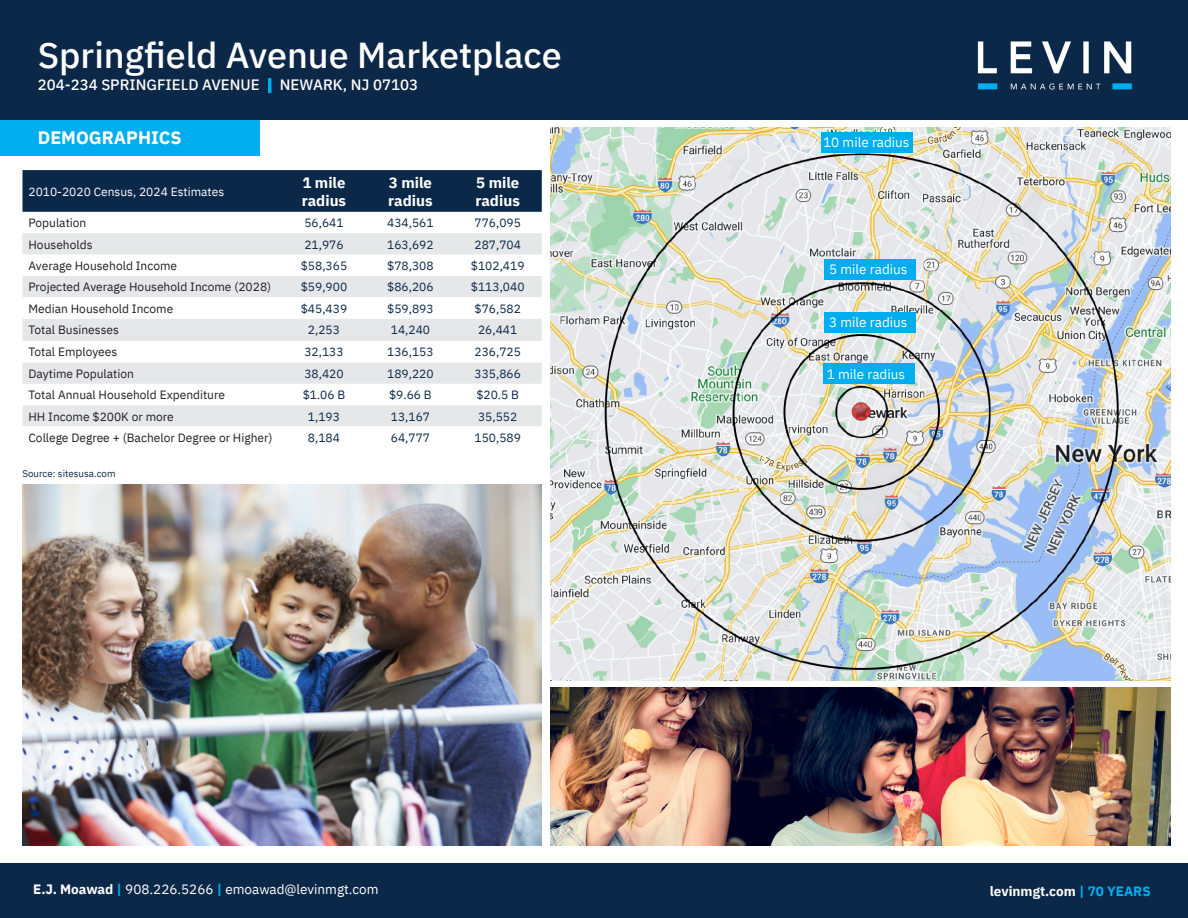
<style>
.page{position:relative;width:1188px;height:918px;background:#fff}
.page>*{position:absolute;margin:0;border:0;box-sizing:border-box;transform-origin:0 0}
.t1{font:500 36px "IBM Plex Sans";color:#fff}
.t2{font:700 18px "IBM Plex Sans";color:#fff}
.t3{font:500 15px "IBM Plex Sans";color:#fff}
.t4{font:700 15px "IBM Plex Sans";color:#fff}
.t5{font:13.5px "IBM Plex Sans";color:#fff}
.t6{font:700 13.5px "IBM Plex Sans";color:#fff}
.t7{font:12px "IBM Plex Sans";color:#231f20}
.t8{font:12px "IBM Plex Sans";color:#0b2848}
.t9{font:12px "IBM Plex Sans";color:#fff}
.t10{font:9.75px "IBM Plex Sans";color:#0b2848}
.s1{font-weight:700;color:#00adef}
.s2{font-weight:700}
.s3{font-weight:700;color:#00aeef}
.s4{color:#00adef}
</style>
<div class="page">
<img style="left:22px;top:484px;width:520px;height:362px">
<img style="left:551px;top:128px;width:619px;height:552px">
<img style="left:551px;top:688px;width:619px;height:158px">
<div style="left:0;top:120px;width:259px;height:36px;background:#00adef"></div>
<div style="left:0;top:0;width:1188px;height:120px;background:#0b2848"></div>
<img style="left:977px;top:41px;width:155px;height:49px">
<div style="left:824px;top:312px;width:92px;height:21px;background:#00adef"></div>
<div style="left:823px;top:363px;width:92px;height:21px;background:#00adef"></div>
<div style="left:824px;top:259px;width:92px;height:21px;background:#00adef"></div>
<div style="left:22px;top:170px;width:520px;height:42px;background:#0b2848"></div>
<svg style="left:22px;top:233px;width:520px;height:64px;fill:#e6e7e9"></svg>
<svg style="left:22px;top:319px;width:520px;height:107px;fill:#e6e7e9"></svg>
<div style="left:821px;top:132px;width:92px;height:21px;background:#00adef"></div>
<div style="left:0;top:864px;width:1188px;height:54px;background:#0b2848"></div>
<p class="t1" style="left:38px;top:27px;width:525px">Springfield Avenue Marketplace</p>
<p class="t3" style="left:38px;top:73px;width:382px">204-234 SPRINGFIELD AVENUE <span class="s1">|</span> NEWARK, NJ 07103</p>
<p class="t2" style="left:38px;top:123px;width:146px">DEMOGRAPHICS</p>
<p class="t9" style="left:28px;top:182px;width:197px">2010-2020 Census, 2024 Estimates</p>
<p class="t4" style="left:302px;top:171px;width:45px">1 mile</p>
<p class="t4" style="left:302px;top:189px;width:46px">radius</p>
<p class="t4" style="left:389px;top:171px;width:45px">3 mile</p>
<p class="t4" style="left:388px;top:189px;width:46px">radius</p>
<p class="t4" style="left:476px;top:171px;width:45px">5 mile</p>
<p class="t4" style="left:476px;top:189px;width:46px">radius</p>
<p class="t7" style="left:28px;top:214px;width:59px">Population</p>
<p class="t8" style="left:304px;top:214px;width:41px">56,641</p>
<p class="t8" style="left:387px;top:214px;width:48px">434,561</p>
<p class="t8" style="left:475px;top:214px;width:48px">776,095</p>
<p class="t7" style="left:28px;top:235px;width:66px">Households</p>
<p class="t8" style="left:304px;top:235px;width:41px">21,976</p>
<p class="t8" style="left:387px;top:235px;width:48px">163,692</p>
<p class="t8" style="left:475px;top:235px;width:48px">287,704</p>
<p class="t7" style="left:28px;top:256px;width:150px">Average Household Income</p>
<p class="t8" style="left:301px;top:256px;width:48px">$58,365</p>
<p class="t8" style="left:387px;top:256px;width:48px">$78,308</p>
<p class="t8" style="left:471px;top:256px;width:55px">$102,419</p>
<p class="t7" style="left:28px;top:278px;width:244px">Projected Average Household Income (2028)</p>
<p class="t8" style="left:301px;top:278px;width:48px">$59,900</p>
<p class="t8" style="left:387px;top:278px;width:48px">$86,206</p>
<p class="t8" style="left:471px;top:278px;width:55px">$113,040</p>
<p class="t7" style="left:28px;top:299px;width:146px">Median Household Income</p>
<p class="t8" style="left:301px;top:299px;width:48px">$45,439</p>
<p class="t8" style="left:387px;top:299px;width:48px">$59,893</p>
<p class="t8" style="left:475px;top:299px;width:48px">$76,582</p>
<p class="t7" style="left:28px;top:321px;width:92px">Total Businesses</p>
<p class="t8" style="left:308px;top:321px;width:34px">2,253</p>
<p class="t8" style="left:391px;top:321px;width:41px">14,240</p>
<p class="t8" style="left:478px;top:321px;width:41px">26,441</p>
<p class="t7" style="left:28px;top:343px;width:90px">Total Employees</p>
<p class="t8" style="left:304px;top:343px;width:41px">32,133</p>
<p class="t8" style="left:387px;top:343px;width:48px">136,153</p>
<p class="t8" style="left:475px;top:343px;width:48px">236,725</p>
<p class="t7" style="left:28px;top:364px;width:107px">Daytime Population</p>
<p class="t8" style="left:304px;top:364px;width:41px">38,420</p>
<p class="t8" style="left:387px;top:364px;width:48px">189,220</p>
<p class="t8" style="left:475px;top:364px;width:48px">335,866</p>
<p class="t7" style="left:28px;top:386px;width:198px">Total Annual Household Expenditure</p>
<p class="t8" style="left:303px;top:386px;width:44px">$1.06 B</p>
<p class="t8" style="left:389px;top:386px;width:44px">$9.66 B</p>
<p class="t8" style="left:476px;top:386px;width:44px">$20.5 B</p>
<p class="t7" style="left:28px;top:407px;width:147px">HH Income $200K or more</p>
<p class="t8" style="left:308px;top:407px;width:34px">1,193</p>
<p class="t8" style="left:391px;top:407px;width:41px">13,167</p>
<p class="t8" style="left:478px;top:407px;width:41px">35,552</p>
<p class="t7" style="left:28px;top:429px;width:246px">College Degree + (Bachelor Degree or Higher)</p>
<p class="t8" style="left:308px;top:429px;width:34px">8,184</p>
<p class="t8" style="left:391px;top:429px;width:41px">64,777</p>
<p class="t8" style="left:475px;top:429px;width:48px">150,589</p>
<p class="t10" style="left:22px;top:466px;width:95px">Source: sitesusa.com</p>
<p class="t5" style="left:823px;top:132px;width:88px">10 mile radius</p>
<p class="t5" style="left:829px;top:259px;width:80px">5 mile radius</p>
<p class="t5" style="left:829px;top:312px;width:80px">3 mile radius</p>
<p class="t5" style="left:827px;top:364px;width:80px">1 mile radius</p>
<p class="t5" style="left:33px;top:879px;width:347px"><span class="s2">E.J. Moawad</span> <span class="s3">|</span> 908.226.5266 <span class="s3">|</span> emoawad@levinmgt.com</p>
<p class="t6" style="left:990px;top:880px;width:162px">levinmgt.com <span class="s4">| 70 YEARS</span></p>
</div>
